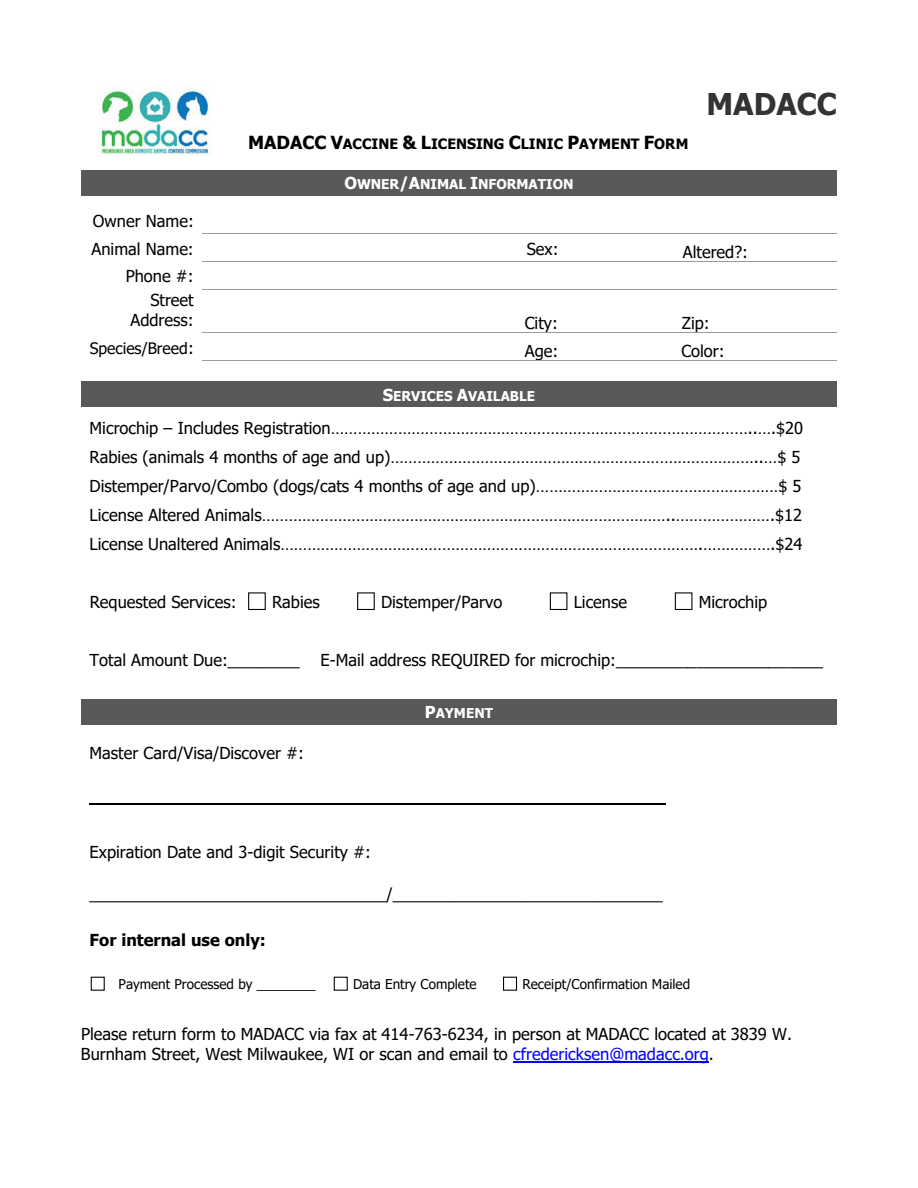
<style>
.page{position:relative;width:918px;height:1188px;background:#fff}
.page>*{position:absolute;margin:0;border:0;box-sizing:border-box;transform-origin:0 0}
.t1{font:700 30px "Tahoma";color:#333}
.t2{font:16.5px/29px "Tahoma";color:#000}
.t3{font:700 16.5px "Tahoma";color:#000}
.t4{font:15.75px "Tahoma";color:#000}
.t5{font:700 14.25px "Tahoma";color:#000}
.t6{font:13.5px "Tahoma";color:#000}
.t7{font:700 13.5px "Tahoma";color:#fff}
.s1{font-size:18px}
.s2{font-size:16.5px}
.s3{color:#00f}
</style>
<div class="page">
<div style="left:81px;top:170px;width:756px;height:25px;background:#595959"></div>
<hr style="left:202px;top:233px;width:420px;height:1px;background:#9a9a9a">
<hr style="left:622px;top:233px;width:215px;height:1px;background:#9a9a9a">
<hr style="left:202px;top:261px;width:420px;height:1px;background:#9a9a9a">
<hr style="left:622px;top:261px;width:215px;height:1px;background:#9a9a9a">
<hr style="left:202px;top:289px;width:420px;height:1px;background:#9a9a9a">
<hr style="left:622px;top:289px;width:215px;height:1px;background:#9a9a9a">
<hr style="left:202px;top:332px;width:366px;height:1px;background:#9a9a9a">
<hr style="left:568px;top:332px;width:269px;height:1px;background:#9a9a9a">
<hr style="left:202px;top:360px;width:366px;height:1px;background:#9a9a9a">
<hr style="left:568px;top:360px;width:269px;height:1px;background:#9a9a9a">
<div style="left:81px;top:381px;width:756px;height:26px;background:#595959"></div>
<div style="left:248px;top:592px;width:18px;height:18px;border:1px solid #000"></div>
<div style="left:357px;top:592px;width:18px;height:18px;border:1px solid #000"></div>
<div style="left:550px;top:592px;width:17px;height:18px;border:1px solid #000"></div>
<div style="left:675px;top:592px;width:17px;height:18px;border:1px solid #000"></div>
<div style="left:81px;top:699px;width:756px;height:26px;background:#595959"></div>
<hr style="left:90px;top:803px;width:576px;height:1px;background:#000">
<div style="left:91px;top:977px;width:14px;height:14px;border:1px solid #000"></div>
<div style="left:334px;top:977px;width:14px;height:14px;border:1px solid #000"></div>
<div style="left:503px;top:977px;width:14px;height:14px;border:1px solid #000"></div>
<hr style="left:513px;top:1062px;width:196px;height:1px;background:#00f">
<img style="left:98px;top:87px;width:115px;height:69px">
<p class="t2" style="left:92px;top:208px;width:104px;line-height:27.8px">Owner Name:<br>Animal Name:</p>
<p class="t5" style="left:248px;top:134px;width:442px"><span class="s1">MADACC V</span>ACCINE <span class="s1">&amp; L</span>ICENSING <span class="s1">C</span>LINIC <span class="s1">P</span>AYMENT <span class="s1">F</span>ORM</p>
<p class="t7" style="left:344px;top:175px;width:231px"><span class="s2">O</span>WNER<span class="s2">/A</span>NIMAL <span class="s2">I</span>NFORMATION</p>
<h1 class="t1" style="left:706px;top:84px;width:132px">MADACC</h1>
<p class="t2" style="left:527px;top:235px;width:33px">Sex:</p>
<p class="t2" style="left:683px;top:238px;width:67px">Altered?:</p>
<p class="t2" style="left:126px;top:265px;width:70px;line-height:23.7px;text-align:right">Phone #:<br>Street</p>
<p class="t2" style="left:130px;top:306px;width:65px">Address:</p>
<p class="t2" style="left:525px;top:309px;width:35px">City:</p>
<p class="t2" style="left:682px;top:309px;width:29px">Zip:</p>
<p class="t4" style="left:90px;top:337px;width:106px">Species/Breed<span class="s2">:</span></p>
<p class="t2" style="left:525px;top:337px;width:35px">Age:</p>
<p class="t2" style="left:681px;top:337px;width:45px">Color:</p>
<p class="t7" style="left:383px;top:386px;width:154px"><span class="s2">S</span>ERVICES <span class="s2">A</span>VAILABLE</p>
<p class="t2" style="left:90px;top:415px;width:715px">Microchip – Includes Registration…………………………………………………………………………………..….$20<br>Rabies (animals 4 months of age and up)………………………………………………………………………..…$ 5<br>Distemper/Parvo/Combo (dogs/cats 4 months of age and up)………………………………………………$ 5<br>License Altered Animals………………………………………………………………………………..………………….$12<br>License Unaltered Animals………………………………………………………………………………….…………….$24</p>
<p class="t2" style="left:90px;top:588px;width:148px">Requested Services:</p>
<p class="t2" style="left:272px;top:588px;width:49px">Rabies</p>
<p class="t2" style="left:381px;top:588px;width:123px">Distemper/Parvo</p>
<p class="t2" style="left:574px;top:588px;width:55px">License</p>
<p class="t2" style="left:699px;top:588px;width:70px">Microchip</p>
<p class="t2" style="left:90px;top:646px;width:735px">Total Amount Due:________ E-Mail address REQUIRED for microchip:_______________________</p>
<p class="t7" style="left:425px;top:704px;width:70px"><span class="s2">P</span>AYMENT</p>
<p class="t2" style="left:90px;top:740px;width:216px">Master Card/Visa/Discover #:</p>
<p class="t2" style="left:90px;top:839px;width:283px">Expiration Date and 3-digit Security #:</p>
<p class="t2" style="left:90px;top:881px;width:575px">_________________________________/______________________________</p>
<p class="t3" style="left:90px;top:929px;width:178px">For internal use only:</p>
<p class="t6" style="left:119px;top:975px;width:199px">Payment Processed by ________</p>
<p class="t6" style="left:353px;top:975px;width:125px">Data Entry Complete</p>
<p class="t6" style="left:522px;top:975px;width:169px">Receipt/Confirmation Mailed</p>
<p class="t2" style="left:81px;top:1025px;width:713px;line-height:20px">Please return form to MADACC via fax at 414-763-6234, in person at MADACC located at 3839 W.<br>Burnham Street, West Milwaukee, WI or scan and email to <span class="s3">cfredericksen@madacc.org</span>.</p>
</div>
